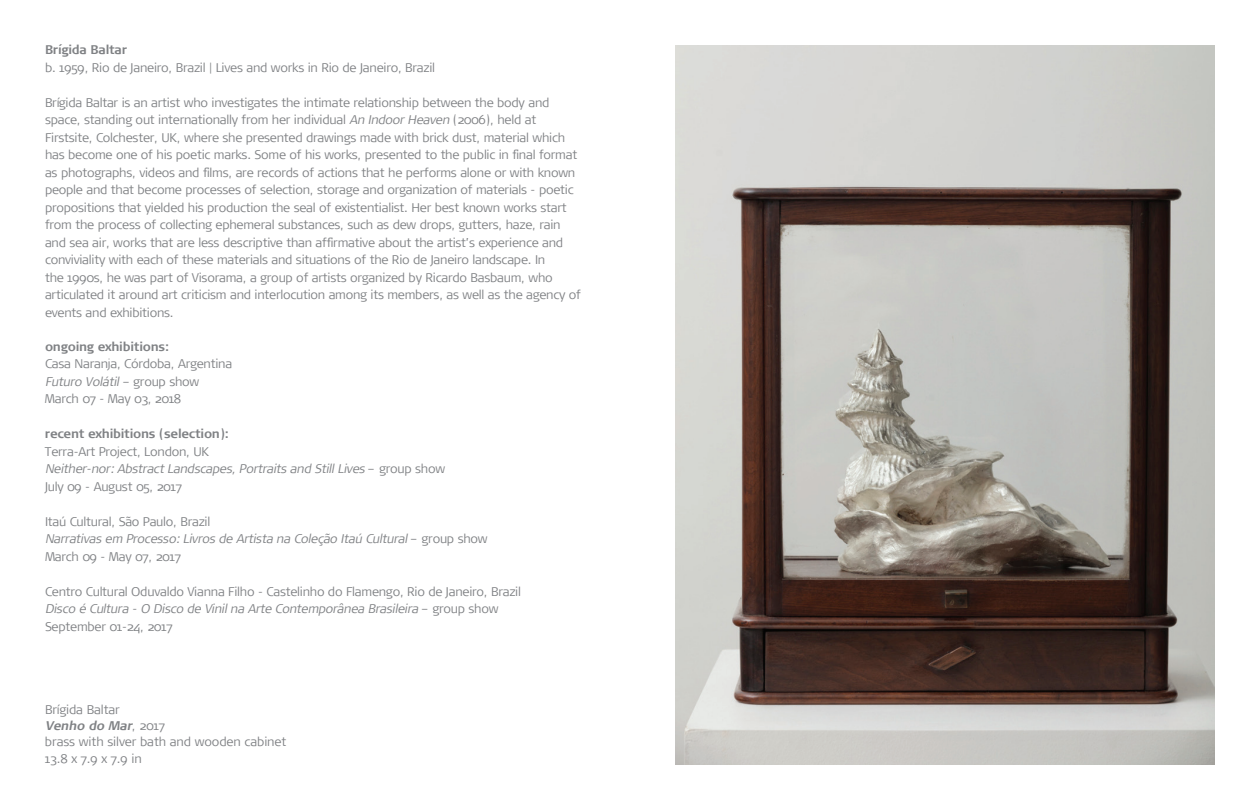
<style>
.page{position:relative;width:1260px;height:810px;background:#fff}
.page>*{position:absolute;margin:0;border:0;box-sizing:border-box;transform-origin:0 0}
.t1{font:300 12.5px/17.5px "Signa";letter-spacing:-.02em;color:#808285}
.t2{font:italic 300 12.5px/17.5px "Signa";color:#808285}
.t3{font:700 12.5px "Signa";letter-spacing:-.02em;color:#808285}
.s1{font-style:italic}
.s2{font-style:normal}
.s3{font-weight:700;font-style:italic}
</style>
<div class="page">
<img style="left:675px;top:45px;width:540px;height:720px">
<p class="t3" style="left:45px;top:43px;width:84px">Brígida Baltar</p>
<p class="t1" style="left:45px;top:59px;width:392px">b. 1959, Rio de Janeiro, Brazil | Lives and works in Rio de Janeiro, Brazil</p>
<p class="t1" style="left:45px;top:94px;width:538px">Brígida Baltar is an artist who investigates the intimate relationship between the body and space, standing out internationally from her individual <span class="s1">An Indoor Heaven</span> (2006), held at Firstsite, Colchester, UK, where she presented drawings made with brick dust, material which has become one of his poetic marks. Some of his works, presented to the public in final format as photographs, videos and films, are records of actions that he performs alone or with known people and that become processes of selection, storage and organization of materials - poetic propositions that yielded his production the seal of existentialist. Her best known works start from the process of collecting ephemeral substances, such as dew drops, gutters, haze, rain and sea air, works that are less descriptive than affirmative about the artist’s experience and conviviality with each of these materials and situations of the Rio de Janeiro landscape. In<br>the 1990s, he was part of Visorama, a group of artists organized by Ricardo Basbaum, who articulated it around art criticism and interlocution among its members, as well as the agency of events and exhibitions.</p>
<p class="t3" style="left:45px;top:339px;width:126px">ongoing exhibitions:</p>
<p class="t1" style="left:45px;top:355px;width:189px">Casa Naranja, Córdoba, Argentina<br><span class="s1">Futuro Volátil –</span> g r o u p s h o w<br>March 07 - May 03, 2018</p>
<p class="t3" style="left:45px;top:427px;width:185px">recent exhibitions (selection):</p>
<p class="t1" style="left:45px;top:443px;width:402px">Terra-Art Project, London, UK<br><span class="s1">Neither-nor: Abstract Landscapes, Portraits and Still Lives</span> – g r o u p s h o w<br>July 09 - August 05, 2017</p>
<p class="t2" style="left:45px;top:513px;width:444px"><span class="s2">Itaú Cultural, São Paulo, Brazil<br></span>Narrativas em Processo: Livros de Artista na Coleção Itaú Cultural <span class="s2">– g r o u p s h o w<br>March 09 - May 07, 2017</span></p>
<p class="t1" style="left:45px;top:583px;width:478px">Centro Cultural Oduvaldo Vianna Filho - Castelinho do Flamengo, Rio de Janeiro, Brazil<br><span class="s1">Disco é Cultura - O Disco de Vinil na Arte Contemporânea Brasileira</span> – g r o u p s h o w<br>September 01-24, 2017</p>
<p class="t1" style="left:45px;top:702px;width:243px;line-height:16.2px">Brígida Baltar<br><span class="s3">Venho do Mar</span>, 2 0 17<br>brass with silver bath and wooden cabinet<br>13.8 x 7.9 x 7.9 in</p>
</div>
